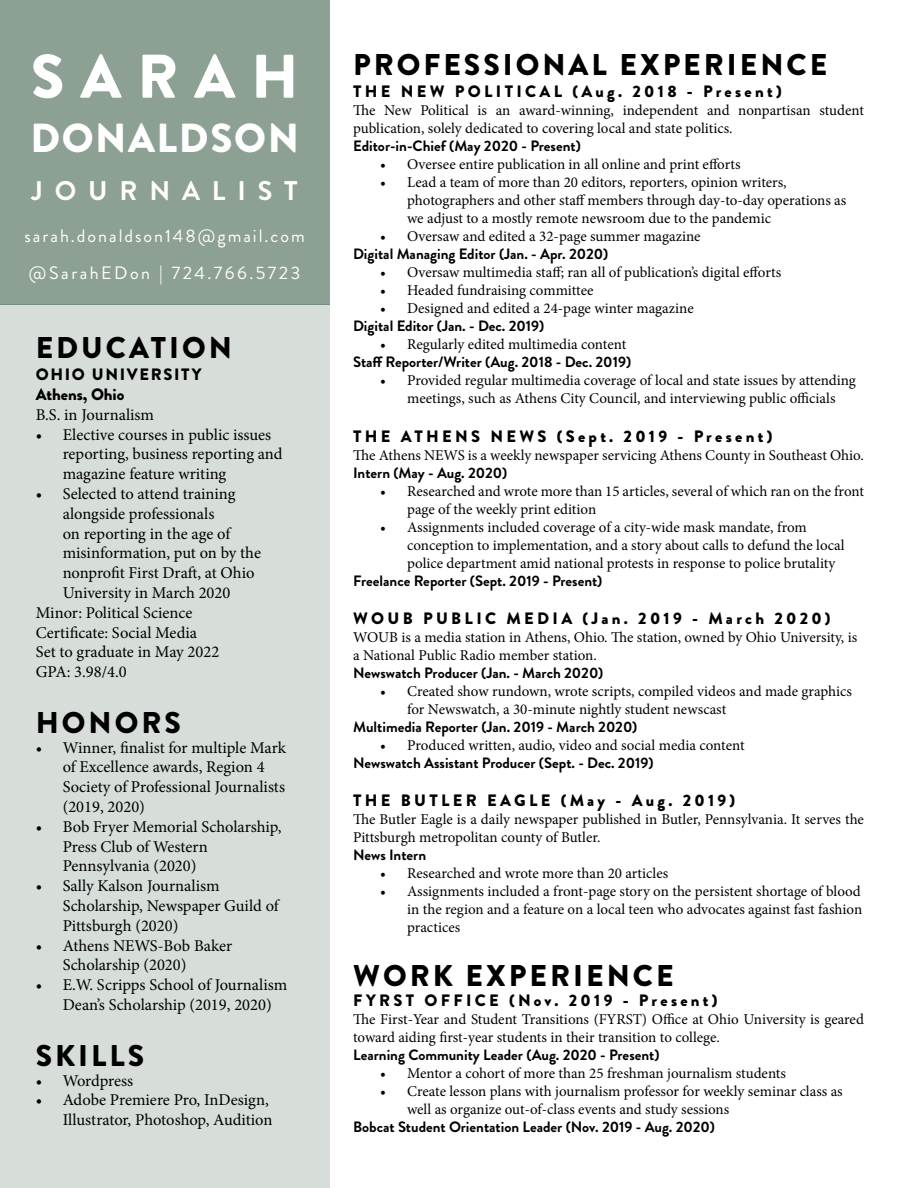
<style>
.page{position:relative;width:918px;height:1188px;background:#fff}
.page>*{position:absolute;margin:0;border:0;box-sizing:border-box;transform-origin:0 0}
.t1{font:900 61.5px "Brandon Grotesque";letter-spacing:.26em;color:#fff}
.t2{font:900 40.5px "Brandon Grotesque";letter-spacing:.04em;color:#fff}
.t3{font:900 30px "Brandon Grotesque";letter-spacing:.1em;color:#000}
.t4{font:700 27px "Brandon Grotesque";letter-spacing:.44em;color:#fff}
.t5{font:18px/37.5px "Brandon Grotesque";letter-spacing:.11em;color:#fff}
.t6{font:16.5px/19.8px "Minion Pro";color:#000}
.t7{font:900 16.5px "Brandon Grotesque";letter-spacing:.2em;color:#000}
.t8{font:900 16.5px/19.8px "Brandon Grotesque";letter-spacing:.1em;color:#000}
.t9{font:15px/18px "Minion Pro";color:#000}
.t10{font:700 15px "Brandon Grotesque";color:#000}
</style>
<div class="page">
<div style="left:0;top:0;width:330px;height:305px;background:#8da094"></div>
<div style="left:1px;top:305px;width:329px;height:883px;background:#d7ddd9"></div>
<h1 class="t1" style="left:31px;top:33px;width:269px">SARAH</h1>
<h2 class="t2" style="left:30px;top:109px;width:270px">DONALDSON</h2>
<h3 class="t4" style="left:32px;top:172px;width:268px">JOURNALIST</h3>
<p class="t5" style="left:25px;top:217px;width:282px">sarah.donaldson148@gmail.com @SarahEDon | 724.766.5723</p>
<h3 class="t3" style="left:36px;top:327px;width:198px">EDUCATION</h3>
<p class="t8" style="left:36px;top:365px;width:167px">OHIO UNIVERSITY<br>Athens, Ohio</p>
<p class="t6" style="left:36px;top:405px;width:120px">B.S. in Journalism</p>
<p class="t6" style="left:63px;top:424px;width:221px;text-indent:-27px">• Elective courses in public issues reporting, business reporting and magazine feature writing</p>
<p class="t6" style="left:36px;top:484px;width:201px">• Selected to attend training</p>
<p class="t6" style="left:63px;top:504px;width:153px">alongside professionals</p>
<p class="t6" style="left:63px;top:523px;width:169px">on reporting in the age of</p>
<p class="t6" style="left:63px;top:543px;width:200px">misinformation, put on by the</p>
<p class="t6" style="left:63px;top:563px;width:193px">nonprofit First Draft, at Ohio</p>
<p class="t6" style="left:63px;top:583px;width:169px">University in March 2020</p>
<p class="t6" style="left:36px;top:603px;width:158px">Minor: Political Science</p>
<p class="t6" style="left:36px;top:622px;width:163px">Certificate: Social Media</p>
<p class="t6" style="left:36px;top:642px;width:185px">Set to graduate in May 2022</p>
<p class="t6" style="left:36px;top:662px;width:93px">GPA: 3.98/4.0</p>
<h3 class="t3" style="left:36px;top:701px;width:147px">HONORS</h3>
<p class="t6" style="left:63px;top:738px;width:225px;text-indent:-27px">• Winner, finalist for multiple Mark of Excellence awards, Region 4<br>Society of Professional Journalists (2019, 2020)</p>
<p class="t6" style="left:63px;top:817px;width:221px;text-indent:-27px">• Bob Fryer Memorial Scholarship,<br>Press Club of Western<br>Pennsylvania (2020)</p>
<p class="t6" style="left:63px;top:876px;width:218px;text-indent:-27px">• Sally Kalson Journalism<br>Scholarship, Newspaper Guild of<br>Pittsburgh (2020)</p>
<p class="t6" style="left:63px;top:936px;width:171px;text-indent:-27px">• Athens NEWS-Bob Baker<br>Scholarship (2020)</p>
<p class="t6" style="left:63px;top:975px;width:226px;text-indent:-27px">• E.W. Scripps School of Journalism<br>Dean’s Scholarship (2019, 2020)</p>
<h3 class="t3" style="left:36px;top:1034px;width:110px">SKILLS</h3>
<p class="t6" style="left:36px;top:1071px;width:99px">• Wordpress</p>
<p class="t6" style="left:36px;top:1090px;width:238px;text-align:right">• Adobe Premiere Pro, InDesign,<br>Illustrator, Photoshop, Audition</p>
<h3 class="t3" style="left:353px;top:43px;width:476px">PROFESSIONAL EXPERIENCE</h3>
<p class="t7" style="left:353px;top:79px;width:430px">THE NEW POLITICAL (Aug. 2018 - Present)</p>
<p class="t9" style="left:353px;top:101px;width:512px">The New Political is an award-winning, independent and nonpartisan student publication, solely dedicated to covering local and state politics.</p>
<p class="t10" style="left:353px;top:135px;width:229px">Editor-in-Chief (May 2020 - Present)</p>
<p class="t9" style="left:380px;top:155px;width:362px">• Oversee entire publication in all online and print efforts</p>
<p class="t9" style="left:407px;top:173px;width:441px;text-indent:-27px">• Lead a team of more than 20 editors, reporters, opinion writers, photographers and other staff members through day-to-day operations as we adjust to a mostly remote newsroom due to the pandemic</p>
<p class="t9" style="left:380px;top:227px;width:322px">• Oversaw and edited a 32-page summer magazine</p>
<p class="t10" style="left:353px;top:243px;width:257px">Digital Managing Editor (Jan. - Apr. 2020)</p>
<p class="t9" style="left:380px;top:263px;width:403px">• Oversaw multimedia staff; ran all of publication’s digital efforts</p>
<p class="t9" style="left:380px;top:281px;width:215px">• Headed fundraising committee</p>
<p class="t9" style="left:380px;top:299px;width:315px">• Designed and edited a 24-page winter magazine</p>
<p class="t10" style="left:353px;top:315px;width:193px">Digital Editor (Jan. - Dec. 2019)</p>
<p class="t9" style="left:380px;top:335px;width:248px">• Regularly edited multimedia content</p>
<p class="t10" style="left:353px;top:351px;width:279px">Staff Reporter/Writer (Aug. 2018 - Dec. 2019)</p>
<p class="t9" style="left:380px;top:371px;width:477px;text-align:center">• Provided regular multimedia coverage of local and state issues by attending meetings, such as Athens City Council, and interviewing public officials</p>
<p class="t7" style="left:353px;top:425px;width:421px">THE ATHENS NEWS (Sept. 2019 - Present)</p>
<p class="t9" style="left:353px;top:446px;width:512px">The Athens NEWS is a weekly newspaper servicing Athens County in Southeast Ohio.</p>
<p class="t10" style="left:353px;top:463px;width:156px">Intern (May - Aug. 2020)</p>
<p class="t9" style="left:407px;top:482px;width:458px;text-indent:-27px">• Researched and wrote more than 15 articles, several of which ran on the front page of the weekly print edition</p>
<p class="t9" style="left:407px;top:518px;width:439px;text-indent:-27px">• Assignments included coverage of a city-wide mask mandate, from conception to implementation, and a story about calls to defund the local police department amid national protests in response to police brutality</p>
<p class="t10" style="left:353px;top:571px;width:251px">Freelance Reporter (Sept. 2019 - Present)</p>
<p class="t7" style="left:353px;top:607px;width:479px">WOUB PUBLIC MEDIA (Jan. 2019 - March 2020)</p>
<p class="t9" style="left:353px;top:628px;width:506px">WOUB is a media station in Athens, Ohio. The station, owned by Ohio University, is a National Public Radio member station.</p>
<p class="t10" style="left:353px;top:662px;width:252px">Newswatch Producer (Jan. - March 2020)</p>
<p class="t9" style="left:407px;top:682px;width:446px;text-indent:-27px">• Created show rundown, wrote scripts, compiled videos and made graphics for Newswatch, a 30-minute nightly student newscast</p>
<p class="t10" style="left:353px;top:716px;width:286px">Multimedia Reporter (Jan. 2019 - March 2020)</p>
<p class="t9" style="left:380px;top:736px;width:366px">• Produced written, audio, video and social media content</p>
<p class="t10" style="left:353px;top:752px;width:302px">Newswatch Assistant Producer (Sept. - Dec. 2019)</p>
<p class="t7" style="left:353px;top:788px;width:384px">THE BUTLER EAGLE (May - Aug. 2019)</p>
<p class="t9" style="left:353px;top:810px;width:512px">The Butler Eagle is a daily newspaper published in Butler, Pennsylvania. It serves the<br>Pittsburgh metropolitan county of Butler.</p>
<p class="t10" style="left:353px;top:844px;width:74px">News Intern</p>
<p class="t9" style="left:380px;top:864px;width:290px">• Researched and wrote more than 20 articles</p>
<p class="t9" style="left:407px;top:882px;width:457px;text-align:justify;text-indent:-27px">• Assignments included a front-page story on the persistent shortage of blood in the region and a feature on a local teen who advocates against fast fashion practices</p>
<h3 class="t3" style="left:353px;top:954px;width:322px">WORK EXPERIENCE</h3>
<p class="t7" style="left:353px;top:988px;width:366px">FYRST OFFICE (Nov. 2019 - Present)</p>
<p class="t9" style="left:353px;top:1010px;width:512px">The First-Year and Student Transitions (FYRST) Office at Ohio University is geared toward aiding first-year students in their transition to college.</p>
<p class="t10" style="left:353px;top:1044px;width:308px">Learning Community Leader (Aug. 2020 - Present)</p>
<p class="t9" style="left:380px;top:1064px;width:407px">• Mentor a cohort of more than 25 freshman journalism students</p>
<p class="t9" style="left:407px;top:1082px;width:437px;text-indent:-27px">• Create lesson plans with journalism professor for weekly seminar class as well as organize out-of-class events and study sessions</p>
<p class="t10" style="left:353px;top:1116px;width:363px">Bobcat Student Orientation Leader (Nov. 2019 - Aug. 2020)</p>
</div>
